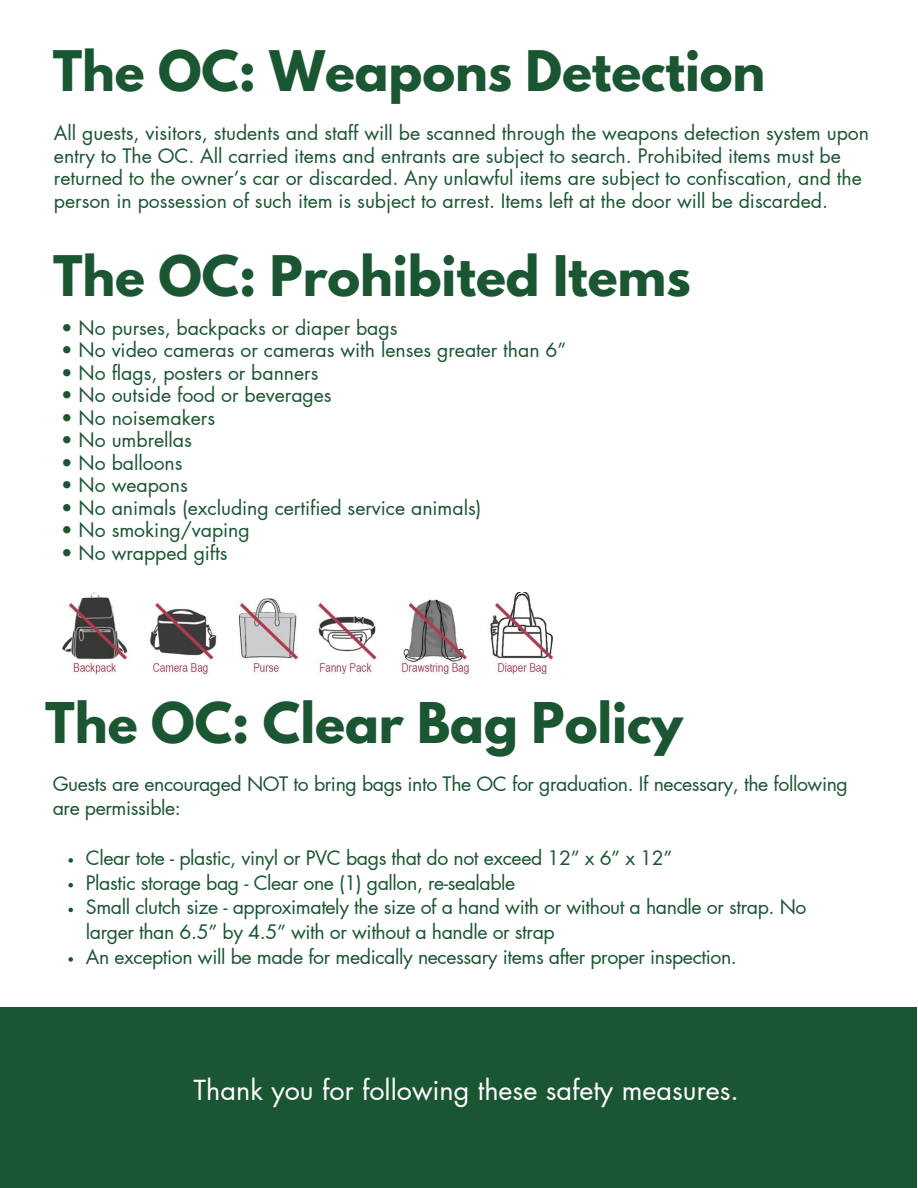
<style>
.page{position:relative;width:918px;height:1188px;background:#fff}
.page>*{position:absolute;margin:0;border:0;box-sizing:border-box;transform-origin:0 0}
.t1{font:700 49.8px "League Spartan";color:#1b5632}
.t2{font:700 49.5px "League Spartan";color:#1b5632}
.t3{font:27px "Futura LT Pro";color:#fff}
.t4{font:19.5px/22.5px "Futura LT Pro";letter-spacing:-.005em;color:#1b5632}
</style>
<div class="page">
<div style="left:0;top:1007px;width:917px;height:181px;background:#1b5632"></div>
<svg style="left:68px;top:858px;width:5px;height:5px"></svg>
<svg style="left:68px;top:883px;width:5px;height:4px"></svg>
<svg style="left:68px;top:908px;width:5px;height:4px"></svg>
<svg style="left:68px;top:957px;width:5px;height:5px"></svg>
<img style="left:62px;top:592px;width:492px;height:82px">
<p class="t2" style="left:53px;top:47px;width:714px">The OC: Weapons Detection</p>
<p class="t4" style="left:54px;top:122px;width:817px">All guests, visitors, students and staff will be scanned through the weapons detection system upon entry to The OC. All carried items and entrants are subject to search. Prohibited items must be returned to the owner’s car or discarded. Any unlawful items are subject to confiscation, and the person in possession of such item is subject to arrest. Items left at the door will be discarded.</p>
<h1 class="t2" style="left:53px;top:252px;width:639px">The OC: Prohibited Items</h1>
<p class="t4" style="left:61px;top:317px;width:338px">• No purses, backpacks or diaper bags</p>
<h1 class="t4" style="left:61px;top:340px;width:507px">• No video cameras or cameras with lenses greater than 6”</h1>
<p class="t4" style="left:61px;top:362px;width:259px">• No flags, posters or banners</p>
<p class="t4" style="left:61px;top:385px;width:272px">• No outside food or beverages</p>
<p class="t4" style="left:61px;top:407px;width:155px">• No noisemakers</p>
<p class="t4" style="left:61px;top:430px;width:132px">• No umbrellas</p>
<p class="t4" style="left:61px;top:452px;width:123px">• No balloons</p>
<p class="t4" style="left:61px;top:475px;width:128px">• No weapons</p>
<p class="t4" style="left:61px;top:497px;width:422px">• No animals (excluding certified service animals)</p>
<p class="t4" style="left:61px;top:520px;width:190px">• No smoking/vaping</p>
<p class="t4" style="left:61px;top:542px;width:168px">• No wrapped gifts</p>
<p class="t1" style="left:45px;top:698px;width:639px">The OC: Clear Bag Policy</p>
<p class="t4" style="left:53px;top:772px;width:797px;line-height:24.8px">Guests are encouraged NOT to bring bags into The OC for graduation. If necessary, the following are permissible:</p>
<h1 class="t4" style="left:86px;top:847px;width:588px">Clear tote - plastic, vinyl or PVC bags that do not exceed 12” x 6” x 12”</h1>
<p class="t4" style="left:86px;top:872px;width:431px">Plastic storage bag - Clear one (1) gallon, re-sealable</p>
<p class="t4" style="left:86px;top:896px;width:722px;line-height:24.8px">Small clutch size - approximately the size of a hand with or without a handle or strap. No larger than 6.5” by 4.5” with or without a handle or strap</p>
<p class="t4" style="left:86px;top:946px;width:653px">An exception will be made for medically necessary items after proper inspection.</p>
<h2 class="t3" style="left:194px;top:1078px;width:547px">Thank you for following these safety measures.</h2>
</div>
